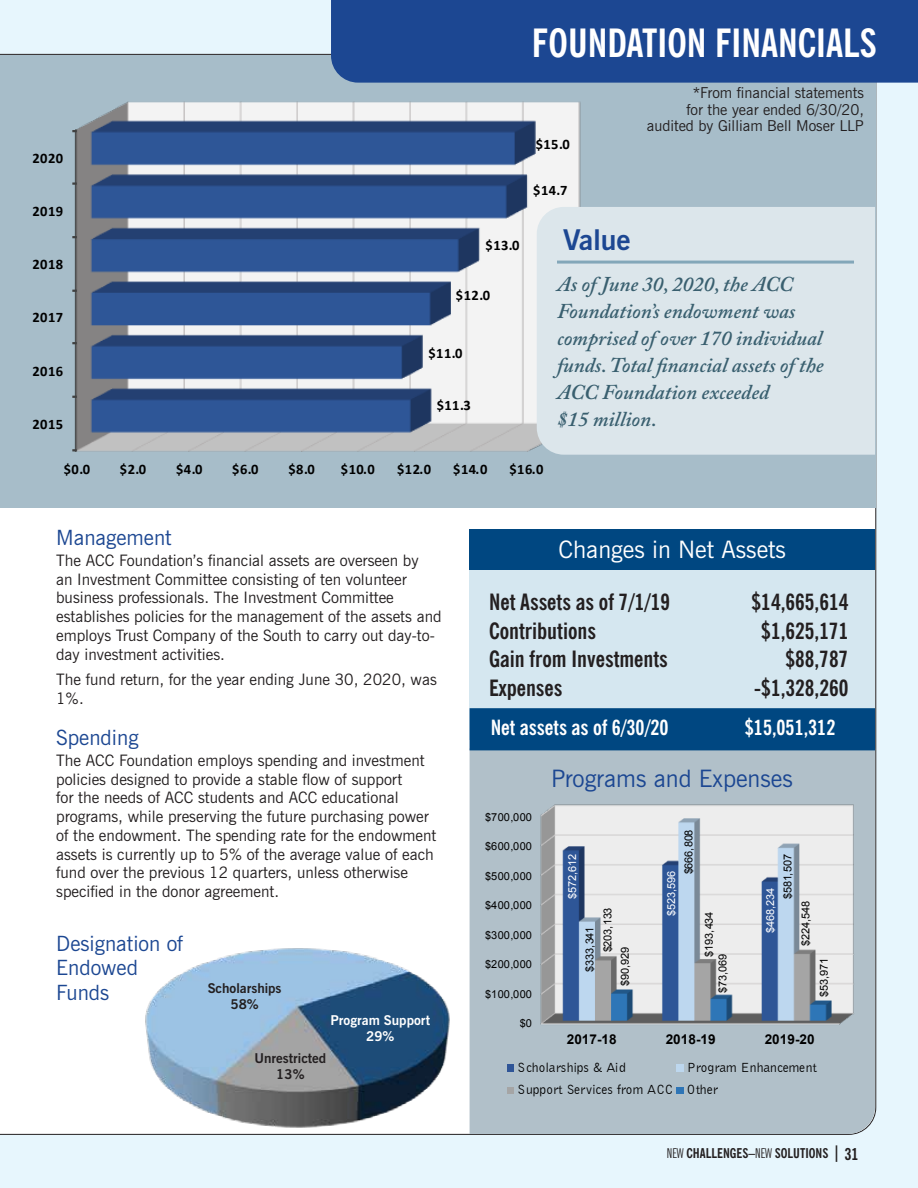
<style>
.page{position:relative;width:918px;height:1188px;background:#e7f6fd}
.page>*{position:absolute;margin:0;border:0;box-sizing:border-box;transform-origin:0 0}
.t1{font:700 condensed 39px "News Gothic BT";color:#fff}
.t2{font:700 28.5px "News Gothic BT";color:#1c4792}
.t3{font:24px "News Gothic BT";color:#1c4792}
.t4{font:24px "News Gothic BT";color:#fff}
.t5{font:700 condensed 22.5px "News Gothic BT";color:#231f20}
.t6{font:italic 600 21px/27px "Adobe Caslon Pro";color:#395f6f}
.t7{font:21px/24.6px "News Gothic BT";color:#1c4792}
.t8{font:700 condensed 21px "News Gothic BT";color:#fff}
.t9{font:15.75px/18.8px "News Gothic BT";color:#231f20}
.t10{font:15px/16.5px "News Gothic BT";color:#231f20;text-align:right}
.t11{font:700 14.55px "Calibri";letter-spacing:.03em;color:#000}
.t12{font:13.5px/22.6px "Bell Gothic BT";color:#000}
.t13{font:700 13.5px/16.2px "News Gothic BT";color:#231f20;text-align:center}
.t14{font:700 condensed 13.5px "News Gothic BT";color:#231f20}
.t15{font:700 13.5px "Arial";letter-spacing:.005em;color:#000}
.t16{font:700 13.5px/16.2px "News Gothic BT";color:#fff;text-align:center}
.t17{font:10.95px "Arial";letter-spacing:-.02em;color:#000}
.t18{font:10.95px "Arial";letter-spacing:-.02em;color:#fff}
.s1{font-weight:400;font-stretch:extra-condensed}
.s2{font-size:16.5px}
</style>
<div class="page">
<div style="left:1px;top:54px;width:876px;height:1081px;background:#fff"></div>
<svg style="left:0;top:54px;width:1px;height:1081px"></svg>
<img style="left:140px;top:947px;width:315px;height:183px">
<div style="left:0;top:56px;width:875px;height:452px;background:#a7bdc9"></div>
<div style="left:470px;top:750px;width:405px;height:384px;background:#b1c0c9"></div>
<div style="left:470px;top:569px;width:405px;height:171px;background:#d5e7f0"></div>
<div style="left:470px;top:708px;width:405px;height:42px;background:#004781"></div>
<div style="left:470px;top:529px;width:405px;height:40px;background:#004781"></div>
<img style="left:75px;top:101px;width:506px;height:351px">
<svg style="left:72px;top:182px;width:5px;height:3px"></svg>
<div style="left:537px;top:207px;width:338px;height:248px;background:#dce6eb"></div>
<hr style="left:557px;top:261px;width:297px;height:3px;background:#83a7b9">
<div style="left:331px;top:0;width:587px;height:83px;background:#1c4792"></div>
<svg style="left:478px;top:797px;width:384px;height:308px"></svg>
<h1 class="t1" style="left:412px;top:19px;width:449px"><span class="s1">NEW</span> CHALLENGES–<span class="s1">NEW</span> SOLUTION</h1>
<h1 class="t1" style="left:532px;top:19px;width:347px">FOUNDATION FINANCIALS</h1>
<p class="t11" style="left:32px;top:149px;width:32px">2020</p>
<p class="t11" style="left:32px;top:202px;width:32px">2019</p>
<p class="t11" style="left:32px;top:255px;width:32px">2018</p>
<p class="t11" style="left:32px;top:308px;width:32px">2017</p>
<p class="t11" style="left:32px;top:362px;width:32px">2016</p>
<p class="t11" style="left:32px;top:415px;width:32px">2015</p>
<p class="t11" style="left:486px;top:236px;width:36px">$13.0</p>
<p class="t11" style="left:456px;top:286px;width:36px">$12.0</p>
<p class="t11" style="left:428px;top:344px;width:36px">$11.0</p>
<p class="t11" style="left:437px;top:396px;width:36px">$11.3</p>
<p class="t11" style="left:536px;top:135px;width:36px">$15.0</p>
<p class="t11" style="left:533px;top:181px;width:36px">$14.7</p>
<p class="t10" style="left:647px;top:85px;width:219px">*From financial statements<br>for the year ended 6/30/20, audited by Gilliam Bell Moser LLP</p>
<h2 class="t2" style="left:563px;top:223px;width:69px">Value</h2>
<h3 class="t6" style="left:557px;top:270px;width:268px">As of June 30, 2020, the ACC<br>Foundation’s endowment was comprised of over 170 individual funds. Total financial assets of the<br>ACC Foundation exceeded<br>$15 million.</h3>
<p class="t11" style="left:64px;top:460px;width:28px">$0.0</p>
<p class="t11" style="left:120px;top:460px;width:28px">$2.0</p>
<p class="t11" style="left:176px;top:460px;width:28px">$4.0</p>
<p class="t11" style="left:232px;top:460px;width:28px">$6.0</p>
<p class="t11" style="left:288px;top:460px;width:28px">$8.0</p>
<p class="t11" style="left:341px;top:460px;width:36px">$10.0</p>
<p class="t11" style="left:397px;top:460px;width:36px">$12.0</p>
<p class="t11" style="left:453px;top:460px;width:36px">$14.0</p>
<p class="t11" style="left:509px;top:460px;width:36px">$16.0</p>
<h3 class="t7" style="left:56px;top:525px;width:117px">Management</h3>
<p class="t9" style="left:56px;top:551px;width:387px">The ACC Foundation’s financial assets are overseen by<br>an Investment Committee consisting of ten volunteer business professionals. The Investment Committee establishes policies for the management of the assets and employs Trust Company of the South to carry out day-to&shy;day investment activities.</p>
<p class="t9" style="left:56px;top:670px;width:382px">The fund return, for the year ending June 30, 2020, was<br>1%.</p>
<h3 class="t7" style="left:56px;top:725px;width:84px">Spending</h3>
<p class="t9" style="left:56px;top:751px;width:382px">The ACC Foundation employs spending and investment policies designed to provide a stable flow of support<br>for the needs of ACC students and ACC educational programs, while preserving the future purchasing power of the endowment. The spending rate for the endowment assets is currently up to 5% of the average value of each fund over the previous 12 quarters, unless otherwise specified in the donor agreement.</p>
<h3 class="t7" style="left:56px;top:931px;width:128px">Designation of<br>Endowed<br>Funds</h3>
<p class="t13" style="left:208px;top:980px;width:75px">Scholarships<br>58%</p>
<p class="t16" style="left:331px;top:1012px;width:101px">Program Support<br>29%</p>
<p class="t13" style="left:255px;top:1050px;width:73px">Unrestricted<br>13%</p>
<h3 class="t4" style="left:559px;top:535px;width:229px">Changes in Net Assets</h3>
<h3 class="t5" style="left:489px;top:588px;width:183px">Net Assets as of 7/1/19</h3>
<h3 class="t5" style="left:752px;top:588px;width:98px">$14,665,614</h3>
<h3 class="t5" style="left:489px;top:617px;width:109px">Contributions</h3>
<h3 class="t5" style="left:761px;top:617px;width:89px">$1,625,171</h3>
<h3 class="t5" style="left:489px;top:645px;width:180px">Gain from Investments</h3>
<h3 class="t5" style="left:786px;top:645px;width:65px">$88,787</h3>
<h3 class="t5" style="left:489px;top:674px;width:75px">Expenses</h3>
<h3 class="t5" style="left:754px;top:674px;width:96px">-$1,328,260</h3>
<h3 class="t8" style="left:491px;top:714px;width:179px">Net assets as of 6/30/20</h3>
<h3 class="t8" style="left:745px;top:714px;width:92px">$15,051,312</h3>
<p class="t17" style="left:485px;top:810px;width:48px">$700,000</p>
<p class="t17" style="left:485px;top:839px;width:48px">$600,000</p>
<p class="t17" style="left:485px;top:869px;width:48px">$500,000</p>
<p class="t17" style="left:485px;top:898px;width:48px">$400,000</p>
<p class="t17" style="left:485px;top:928px;width:48px">$300,000</p>
<p class="t17" style="left:485px;top:957px;width:48px">$200,000</p>
<p class="t17" style="left:485px;top:987px;width:48px">$100,000</p>
<p class="t17" style="left:520px;top:1016px;width:14px">$0</p>
<h3 class="t3" style="left:551px;top:764px;width:243px">Programs and Expenses</h3>
<p class="t18" style="left:565px;top:899px;width:47px;rotate:-90deg">$572,612</p>
<p class="t17" style="left:582px;top:972px;width:47px;rotate:-90deg">$333,341</p>
<p class="t17" style="left:681px;top:874px;width:47px;rotate:-90deg">$666,808</p>
<p class="t17" style="left:780px;top:899px;width:47px;rotate:-90deg">$581,507</p>
<p class="t18" style="left:664px;top:916px;width:47px;rotate:-90deg">$523,596</p>
<p class="t18" style="left:763px;top:933px;width:47px;rotate:-90deg">$468,234</p>
<p class="t17" style="left:601px;top:952px;width:47px;rotate:-90deg">$203,133</p>
<p class="t17" style="left:702px;top:957px;width:47px;rotate:-90deg">$193,434</p>
<p class="t17" style="left:799px;top:946px;width:47px;rotate:-90deg">$224,548</p>
<p class="t17" style="left:618px;top:986px;width:41px;rotate:-90deg">$90,929</p>
<p class="t17" style="left:716px;top:993px;width:41px;rotate:-90deg">$73,069</p>
<p class="t17" style="left:817px;top:997px;width:41px;rotate:-90deg">$53,971</p>
<p class="t15" style="left:567px;top:1030px;width:51px">2017-18</p>
<p class="t15" style="left:666px;top:1030px;width:51px">2018-19</p>
<p class="t15" style="left:765px;top:1030px;width:51px">2019-20</p>
<p class="t12" style="left:518px;top:1056px;width:110px">Scholarships &amp; Aid</p>
<p class="t12" style="left:518px;top:1056px;width:301px;text-indent:170px">Program Enhancement<br>Support Services from ACC Other</p>
<p class="t14" style="left:667px;top:1145px;width:193px"><span class="s1">NEW</span> CHALLENGES–<span class="s1">NEW</span> SOLUTIONS <span class="s2">| 31</span></p>
</div>
